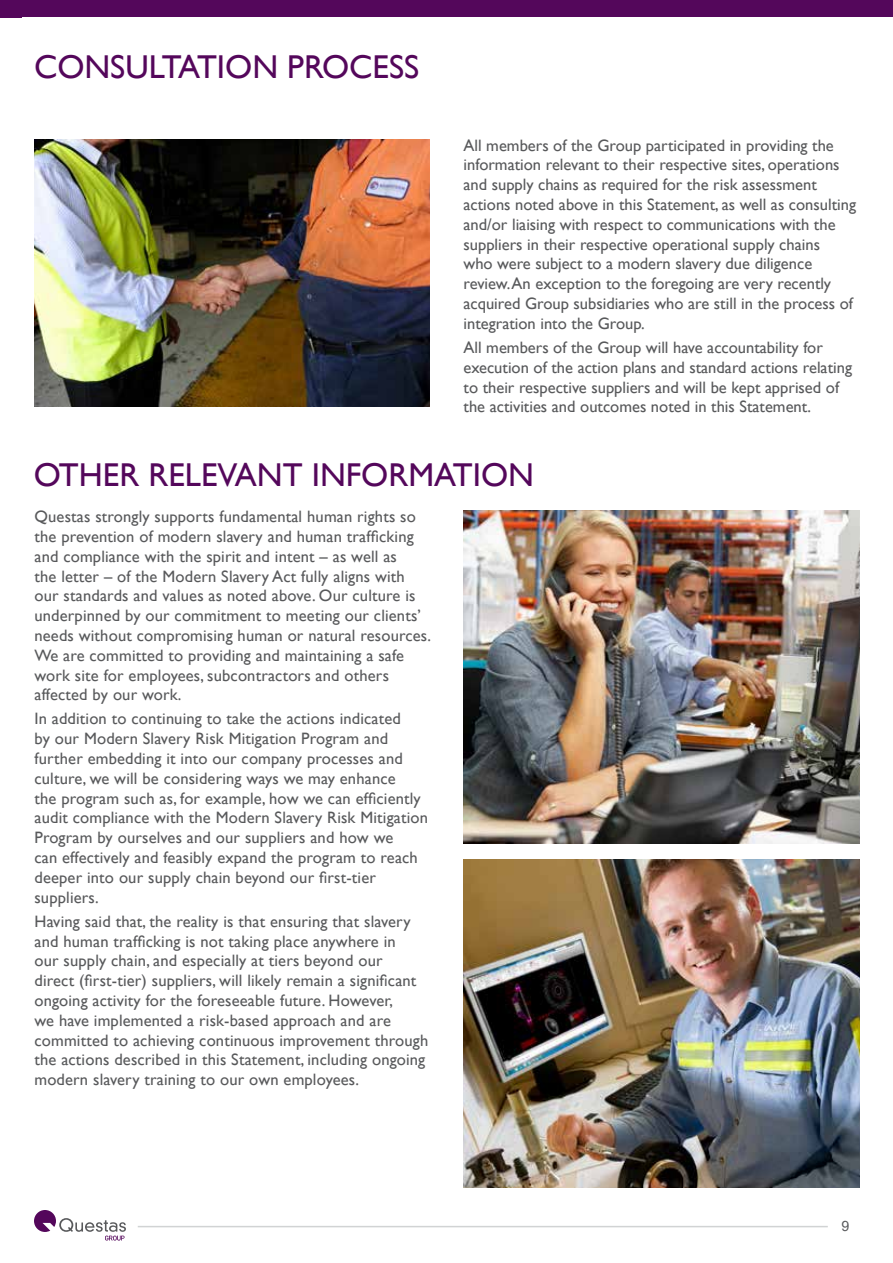
<style>
.page{position:relative;width:893px;height:1263px;background:#fff}
.page>*{position:absolute;margin:0;border:0;box-sizing:border-box;transform-origin:0 0}
.t1{font:33px "Gill Sans";color:#54075b}
.t2{font:16.5px/19.8px "Gill Sans";letter-spacing:.01em;color:#58595b}
.t3{font:14.25px "Arial";color:#58595b}
</style>
<div class="page">
<svg style="left:34px;top:1210px;width:92px;height:30px"></svg>
<div style="left:0;top:0;width:893px;height:17px;background:#54075b"></div>
<hr style="left:138px;top:1226px;width:690px;height:1px;background:#d1d3d4">
<img style="left:34px;top:139px;width:395px;height:267px">
<img style="left:464px;top:511px;width:395px;height:333px">
<img style="left:464px;top:860px;width:395px;height:327px">
<h1 class="t1" style="left:34px;top:48px;width:387px">CONSULTATION PROCESS</h1>
<p class="t2" style="left:463px;top:136px;width:394px">All members of the Group participated in providing the information relevant to their respective sites, operations and supply chains as required for the risk assessment actions noted above in this Statement, as well as consulting and/or liaising with respect to communications with the suppliers in their respective operational supply chains<br>who were subject to a modern slavery due diligence review. An exception to the foregoing are very recently acquired Group subsidiaries who are still in the process of integration into the Group.</p>
<p class="t2" style="left:463px;top:338px;width:390px">All members of the Group will have accountability for execution of the action plans and standard actions relating to their respective suppliers and will be kept apprised of the activities and outcomes noted in this Statement.</p>
<h1 class="t1" style="left:34px;top:456px;width:502px">OTHER RELEVANT INFORMATION</h1>
<p class="t2" style="left:34px;top:507px;width:398px">Questas strongly supports fundamental human rights so the prevention of modern slavery and human trafficking and compliance with the spirit and intent – as well as<br>the letter – of the Modern Slavery Act fully aligns with our standards and values as noted above. Our culture is underpinned by our commitment to meeting our clients’ needs without compromising human or natural resources.<br>We are committed to providing and maintaining a safe work site for employees, subcontractors and others affected by our work.</p>
<p class="t2" style="left:34px;top:709px;width:395px">In addition to continuing to take the actions indicated<br>by our Modern Slavery Risk Mitigation Program and further embedding it into our company processes and culture, we will be considering ways we may enhance<br>the program such as, for example, how we can efficiently audit compliance with the Modern Slavery Risk Mitigation Program by ourselves and our suppliers and how we<br>can effectively and feasibly expand the program to reach deeper into our supply chain beyond our first-tier suppliers.</p>
<p class="t2" style="left:34px;top:911px;width:395px">Having said that, the reality is that ensuring that slavery and human trafficking is not taking place anywhere in<br>our supply chain, and especially at tiers beyond our<br>direct (first-tier) suppliers, will likely remain a significant ongoing activity for the foreseeable future. However,<br>we have implemented a risk-based approach and are committed to achieving continuous improvement through the actions described in this Statement, including ongoing modern slavery training to our own employees.</p>
<p class="t3" style="left:841px;top:1216px;width:9px">9</p>
</div>
